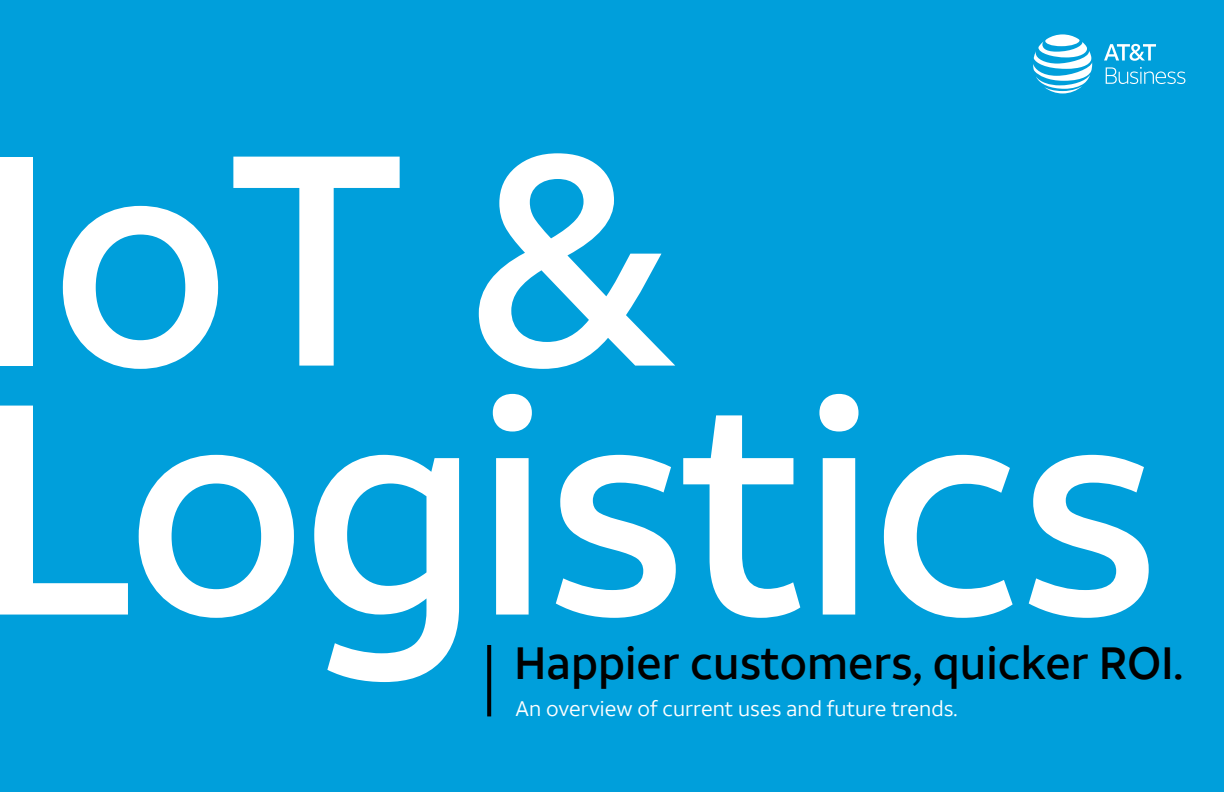
<style>
.page{position:relative;width:1224px;height:792px;background:#009fdb}
.page>*{position:absolute;margin:0;border:0;box-sizing:border-box;transform-origin:0 0}
.t1{font:500 298.6px/249px "ATT Aleck Sans";letter-spacing:-.02em;color:#fff}
.t2{font:500 45px "ATT Aleck Sans";color:#000}
.t3{font:21px "ATT Aleck Sans";color:#fff}
</style>
<div class="page">
<svg style="left:487px;top:645px;width:4px;height:71px"></svg>
<svg style="left:1033px;top:34px;width:59px;height:59px"></svg>
<svg style="left:1104px;top:44px;width:52px;height:17px"></svg>
<svg style="left:1106px;top:67px;width:79px;height:17px"></svg>
<h1 class="t1" style="left:-24px;top:137px;width:1186px">IoT &amp;<br>Logistics</h1>
<h2 class="t2" style="left:514px;top:635px;width:670px">Happier customers, quicker ROI.</h2>
<p class="t3" style="left:516px;top:696px;width:444px">An overview of current uses and future trends.</p>
</div>
